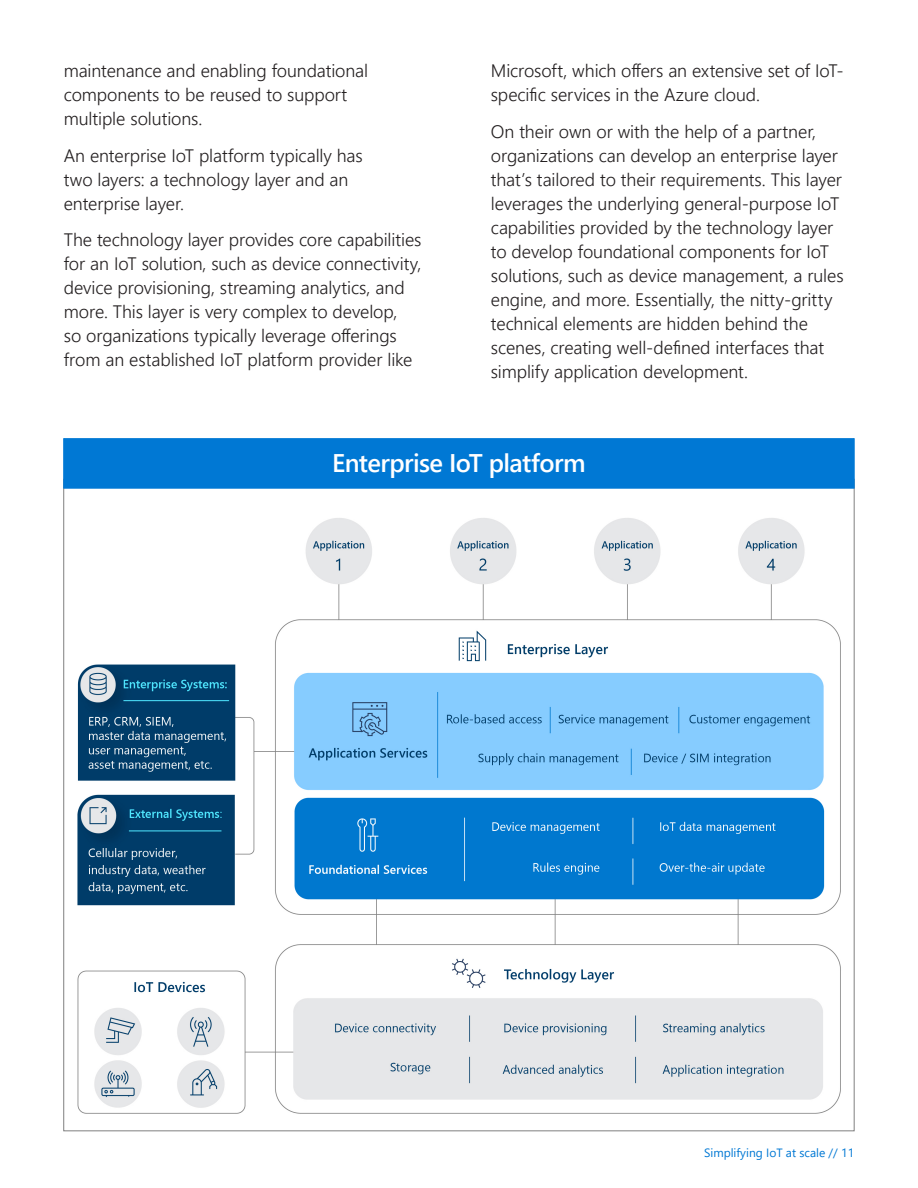
<style>
.page{position:relative;width:918px;height:1188px;background:#fff}
.page>*{position:absolute;margin:0;border:0;box-sizing:border-box;transform-origin:0 0}
.H2{font:600 25.5px "Segoe UI";letter-spacing:-.025em;color:#fff}
.Body_Text{font:300 18px/24px "Segoe UI";letter-spacing:-.005em;color:#231f20}
.t1{font:12px "Segoe UI";color:#0078d4}
</style>
<div class="page">
<div style="left:64px;top:438px;width:790px;height:50px;background:#0078d4;border:1px solid #0078d4"></div>
<img style="left:77px;top:518px;width:764px;height:596px">
<p class="Body_Text" style="left:64px;top:57px;width:306px">maintenance and enabling foundational components to be reused to support multiple solutions.</p>
<p class="Body_Text" style="left:64px;top:141px;width:301px">An enterprise IoT platform typically has two layers: a technology layer and an enterprise layer.</p>
<p class="Body_Text" style="left:64px;top:226px;width:359px">The technology layer provides core capabilities for an IoT solution, such as device connectivity, device provisioning, streaming analytics, and more. This layer is very complex to develop,<br>so organizations typically leverage offerings from an established IoT platform provider like</p>
<p class="Body_Text" style="left:491px;top:57px;width:354px">Microsoft, which offers an extensive set of IoT&shy;specific services in the Azure cloud.</p>
<p class="Body_Text" style="left:491px;top:117px;width:354px">On their own or with the help of a partner, organizations can develop an enterprise layer that’s tailored to their requirements. This layer leverages the underlying general-purpose IoT capabilities provided by the technology layer to develop foundational components for IoT solutions, such as device management, a rules engine, and more. Essentially, the nitty-gritty technical elements are hidden behind the scenes, creating well-defined interfaces that simplify application development.</p>
<h3 class="H2" style="left:332px;top:439px;width:255px">Enterprise IoT platform</h3>
<p class="t1" style="left:704px;top:1141px;width:152px">Simplifying IoT at scale // 11</p>
</div>
